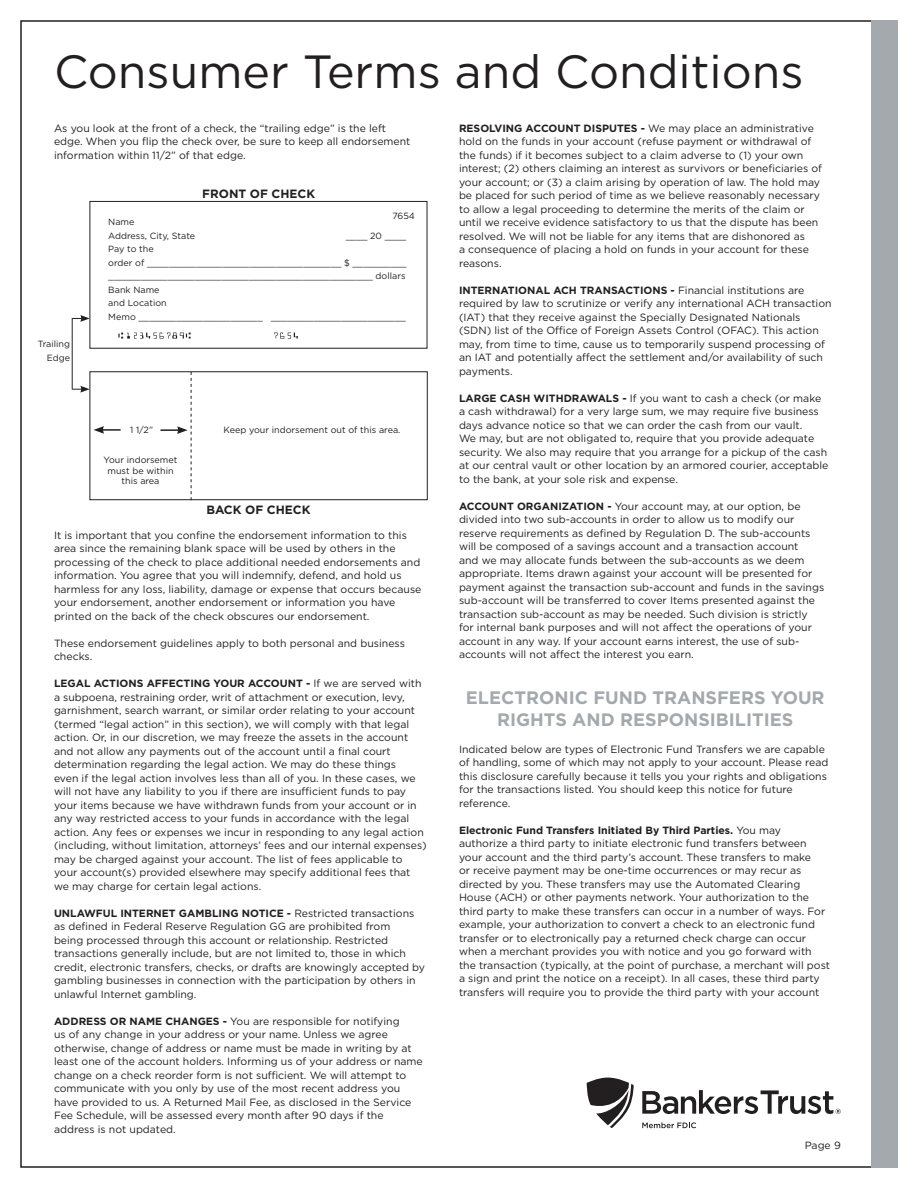
<style>
.page{position:relative;width:918px;height:1188px;background:#fff}
.page>*{position:absolute;margin:0;border:0;box-sizing:border-box;transform-origin:0 0}
.t1{font:46.5px "Gotham";color:#231f20}
._12_Bold{font:700 18px/21.6px "Gotham";color:#a3a9ad;text-align:center}
.t2{font:700 12px "Gotham";color:#231f20}
._7_Body_Copy{font:10.5px/13.5px "Gotham";color:#231f20}
.Check{font:9px/10.8px "Gotham";color:#231f20;text-align:right}
.s1{font-weight:700}
</style>
<div class="page">
<div style="left:871px;top:20px;width:27px;height:1148px;background:#a3a9ad"></div>
<svg style="left:587px;top:1078px;width:47px;height:50px"></svg>
<svg style="left:642px;top:1090px;width:199px;height:24px"></svg>
<svg style="left:642px;top:1122px;width:54px;height:6px"></svg>
<div style="left:90px;top:201px;width:337px;height:147px;border:1px solid #231f20"></div>
<svg style="left:118px;top:333px;width:73px;height:6px"></svg>
<svg style="left:274px;top:333px;width:24px;height:6px"></svg>
<svg style="left:73px;top:315px;width:17px;height:7px"></svg>
<hr style="left:72px;top:318px;width:1px;height:72px;background:#231f20">
<svg style="left:72px;top:386px;width:18px;height:7px"></svg>
<div style="left:90px;top:372px;width:337px;height:128px;border:1px solid #231f20"></div>
<svg style="left:94px;top:426px;width:27px;height:8px"></svg>
<svg style="left:160px;top:372px;width:32px;height:128px"></svg>
<h1 class="t1" style="left:54px;top:42px;width:751px">Consumer Terms and Conditions</h1>
<p class="_7_Body_Copy" style="left:54px;top:121px;width:358px">As you look at the front of a check, the “trailing edge” is the left edge. When you flip the check over, be sure to keep all endorsement information within 11/2” of that edge.</p>
<p class="t2" style="left:202px;top:185px;width:114px">FRONT OF CHECK</p>
<p class="Check" style="left:108px;top:216px;width:28px">Name</p>
<p class="Check" style="left:108px;top:230px;width:88px">Address, City, State</p>
<p class="Check" style="left:346px;top:230px;width:62px">____ 20 ____</p>
<p class="Check" style="left:108px;top:243px;width:47px">Pay to the</p>
<p class="Check" style="left:108px;top:257px;width:300px">order of ____________________________________ $ __________</p>
<p class="Check" style="left:108px;top:270px;width:299px">_________________________________________________ dollars</p>
<p class="Check" style="left:108px;top:284px;width:53px">Bank Name</p>
<p class="Check" style="left:108px;top:297px;width:60px">and Location</p>
<p class="Check" style="left:108px;top:311px;width:299px">Memo _______________________ _________________________</p>
<p class="Check" style="left:392px;top:210px;width:24px">7654</p>
<p class="Check" style="left:38px;top:337px;width:34px;line-height:13.5px">Trailing<br>Edge</p>
<p class="Check" style="left:130px;top:424px;width:24px">1 1/2”</p>
<p class="Check" style="left:224px;top:424px;width:178px">Keep your indorsement out of this area.</p>
<p class="Check" style="left:104px;top:454px;width:75px;text-align:center">Your indorsemet must be within this area</p>
<p class="t2" style="left:206px;top:501px;width:106px">BACK OF CHECK</p>
<p class="_7_Body_Copy" style="left:54px;top:528px;width:369px">It is important that you confine the endorsement information to this area since the remaining blank space will be used by others in the processing of the check to place additional needed endorsements and information. You agree that you will indemnify, defend, and hold us harmless for any loss, liability, damage or expense that occurs because your endorsement, another endorsement or information you have printed on the back of the check obscures our endorsement.</p>
<p class="_7_Body_Copy" style="left:54px;top:636px;width:352px">These endorsement guidelines apply to both personal and business checks.</p>
<p class="_7_Body_Copy" style="left:54px;top:676px;width:374px"><span class="s1">LEGAL ACTIONS AFFECTING YOUR ACCOUNT -</span> If we are served with a subpoena, restraining order, writ of attachment or execution, levy, garnishment, search warrant, or similar order relating to your account (termed “legal action” in this section), we will comply with that legal action. Or, in our discretion, we may freeze the assets in the account and not allow any payments out of the account until a final court determination regarding the legal action. We may do these things<br>even if the legal action involves less than all of you. In these cases, we will not have any liability to you if there are insufficient funds to pay your items because we have withdrawn funds from your account or in any way restricted access to your funds in accordance with the legal action. Any fees or expenses we incur in responding to any legal action (including, without limitation, attorneys’ fees and our internal expenses) may be charged against your account. The list of fees applicable to your account(s) provided elsewhere may specify additional fees that we may charge for certain legal actions.</p>
<p class="_7_Body_Copy" style="left:54px;top:906px;width:373px"><span class="s1">UNLAWFUL INTERNET GAMBLING NOTICE -</span> Restricted transactions as defined in Federal Reserve Regulation GG are prohibited from<br>being processed through this account or relationship. Restricted transactions generally include, but are not limited to, those in which credit, electronic transfers, checks, or drafts are knowingly accepted by gambling businesses in connection with the participation by others in unlawful Internet gambling.</p>
<p class="_7_Body_Copy" style="left:54px;top:1014px;width:370px"><span class="s1">ADDRESS OR NAME CHANGES -</span> You are responsible for notifying<br>us of any change in your address or your name. Unless we agree otherwise, change of address or name must be made in writing by at least one of the account holders. Informing us of your address or name change on a check reorder form is not sufficient. We will attempt to communicate with you only by use of the most recent address you have provided to us. A Returned Mail Fee, as disclosed in the Service Fee Schedule, will be assessed every month after 90 days if the address is not updated.</p>
<p class="_7_Body_Copy" style="left:459px;top:121px;width:365px"><span class="s1">RESOLVING ACCOUNT DISPUTES -</span> We may place an administrative hold on the funds in your account (refuse payment or withdrawal of the funds) if it becomes subject to a claim adverse to (1) your own interest; (2) others claiming an interest as survivors or beneficiaries of your account; or (3) a claim arising by operation of law. The hold may be placed for such period of time as we believe reasonably necessary to allow a legal proceeding to determine the merits of the claim or until we receive evidence satisfactory to us that the dispute has been resolved. We will not be liable for any items that are dishonored as<br>a consequence of placing a hold on funds in your account for these reasons.</p>
<p class="_7_Body_Copy" style="left:459px;top:283px;width:374px"><span class="s1">INTERNATIONAL ACH TRANSACTIONS -</span> Financial institutions are required by law to scrutinize or verify any international ACH transaction (IAT) that they receive against the Specially Designated Nationals (SDN) list of the Office of Foreign Assets Control (OFAC). This action may, from time to time, cause us to temporarily suspend processing of an IAT and potentially affect the settlement and/or availability of such payments.</p>
<p class="_7_Body_Copy" style="left:459px;top:391px;width:371px"><span class="s1">LARGE CASH WITHDRAWALS -</span> If you want to cash a check (or make a cash withdrawal) for a very large sum, we may require five business days advance notice so that we can order the cash from our vault.<br>We may, but are not obligated to, require that you provide adequate security. We also may require that you arrange for a pickup of the cash at our central vault or other location by an armored courier, acceptable to the bank, at your sole risk and expense.</p>
<p class="_7_Body_Copy" style="left:459px;top:499px;width:367px"><span class="s1">ACCOUNT ORGANIZATION -</span> Your account may, at our option, be divided into two sub-accounts in order to allow us to modify our reserve requirements as defined by Regulation D. The sub-accounts will be composed of a savings account and a transaction account<br>and we may allocate funds between the sub-accounts as we deem appropriate. Items drawn against your account will be presented for payment against the transaction sub-account and funds in the savings sub-account will be transferred to cover Items presented against the transaction sub-account as may be needed. Such division is strictly for internal bank purposes and will not affect the operations of your account in any way. If your account earns interest, the use of sub&shy;accounts will not affect the interest you earn.</p>
<p class="_12_Bold" style="left:466px;top:687px;width:360px">ELECTRONIC FUND TRANSFERS YOUR<br>RIGHTS AND RESPONSIBILITIES</p>
<p class="_7_Body_Copy" style="left:459px;top:742px;width:371px">Indicated below are types of Electronic Fund Transfers we are capable of handling, some of which may not apply to your account. Please read this disclosure carefully because it tells you your rights and obligations for the transactions listed. You should keep this notice for future reference.</p>
<p class="_7_Body_Copy" style="left:459px;top:823px;width:373px"><span class="s1">Electronic Fund Transfers Initiated By Third Parties.</span> You may authorize a third party to initiate electronic fund transfers between your account and the third party’s account. These transfers to make<br>or receive payment may be one-time occurrences or may recur as directed by you. These transfers may use the Automated Clearing House (ACH) or other payments network. Your authorization to the third party to make these transfers can occur in a number of ways. For example, your authorization to convert a check to an electronic fund transfer or to electronically pay a returned check charge can occur when a merchant provides you with notice and you go forward with the transaction (typically, at the point of purchase, a merchant will post a sign and print the notice on a receipt). In all cases, these third party transfers will require you to provide the third party with your account</p>
<p class="_7_Body_Copy" style="left:805px;top:1138px;width:38px">Page 9</p>
</div>
